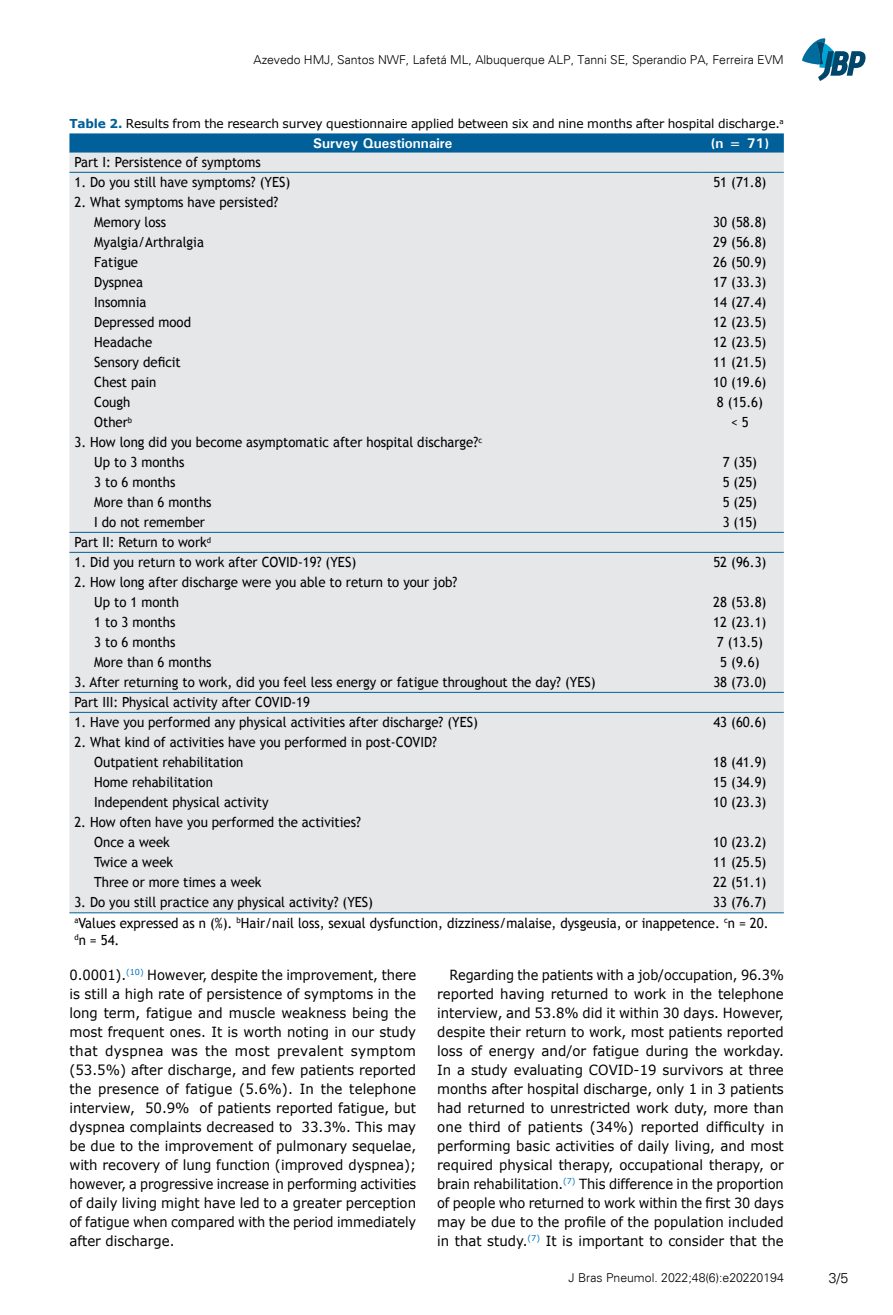
<style>
.page{position:relative;width:893px;height:1315px;background:#fff}
.page>*{position:absolute;margin:0;border:0;box-sizing:border-box;transform-origin:0 0}
.t1{font:14px/19.9px "Trebuchet MS";color:#000;scale:.94 1}
.t2{font:14px/18.9px "Verdana";color:#000;text-align:justify;scale:.92 1}
.t3{font:14px/18.9px "Verdana";color:#000;text-align:justify;scale:.94 1}
.t4{font:700 14px "Univers";color:#fff}
.t5{font:300 14px "Univers";color:#000}
.t6{font:300 12.25px "Univers";color:#000}
.t7{font:12.25px "Verdana";letter-spacing:-.01em;color:#000}
.s1{font-weight:700;color:#01609a}
</style>
<div class="page">
<svg style="left:802px;top:38px;width:64px;height:43px"></svg>
<svg style="left:69px;top:133px;width:715px;height:20px;background:#0b669e"></svg>
<div style="left:69px;top:153px;width:715px;height:759px;background:#e6e7e8"></div>
<hr style="left:69px;top:912px;width:627px;height:1px;background:#01609a">
<hr style="left:696px;top:912px;width:88px;height:1px;background:#01609a">
<hr style="left:69px;top:692px;width:627px;height:1px;background:#01609a">
<hr style="left:696px;top:692px;width:88px;height:1px;background:#01609a">
<hr style="left:69px;top:712px;width:627px;height:1px;background:#01609a">
<hr style="left:696px;top:712px;width:88px;height:1px;background:#01609a">
<hr style="left:69px;top:532px;width:627px;height:1px;background:#01609a">
<hr style="left:696px;top:532px;width:88px;height:1px;background:#01609a">
<hr style="left:69px;top:552px;width:627px;height:1px;background:#01609a">
<hr style="left:696px;top:552px;width:88px;height:1px;background:#01609a">
<hr style="left:69px;top:172px;width:627px;height:1px;background:#01609a">
<hr style="left:696px;top:172px;width:88px;height:1px;background:#01609a">
<p class="t6" style="left:253px;top:52px;width:532px">Azevedo HMJ, Santos NWF, Lafetá ML, Albuquerque ALP, Tanni SE, Sperandio PA, Ferreira EVM</p>
<p class="t7" style="left:69px;top:116px;width:716px"><span class="s1">Table 2.</span> Results from the research survey questionnaire applied between six and nine months after hospital discharge.<sup>a</sup></p>
<p class="t4" style="left:313px;top:134px;width:141px">Survey Questionnaire</p>
<p class="t4" style="left:711px;top:134px;width:60px">(n = 71)</p>
<p class="t1" style="left:74px;top:153px;width:200px">Part I: Persistence of symptoms</p>
<p class="t1" style="left:74px;top:173px;width:231px">1. Do you still have symptoms? (YES)</p>
<p class="t1" style="left:713px;top:173px;width:58px">51 (71.8)</p>
<p class="t1" style="left:94px;top:193px;width:197px;text-indent:-20px">2. What symptoms have persisted?<br>Memory loss</p>
<p class="t1" style="left:713px;top:213px;width:58px">30 (58.8)</p>
<p class="t1" style="left:94px;top:233px;width:118px">Myalgia/Arthralgia</p>
<p class="t1" style="left:713px;top:233px;width:58px">29 (56.8)</p>
<p class="t1" style="left:94px;top:253px;width:48px">Fatigue</p>
<p class="t1" style="left:713px;top:253px;width:58px">26 (50.9)</p>
<p class="t1" style="left:94px;top:273px;width:53px">Dyspnea</p>
<p class="t1" style="left:713px;top:273px;width:58px">17 (33.3)</p>
<p class="t1" style="left:94px;top:293px;width:57px">Insomnia</p>
<p class="t1" style="left:713px;top:293px;width:58px">14 (27.4)</p>
<p class="t1" style="left:94px;top:312px;width:104px">Depressed mood</p>
<p class="t1" style="left:713px;top:312px;width:58px">12 (23.5)</p>
<p class="t1" style="left:94px;top:332px;width:63px">Headache</p>
<p class="t1" style="left:713px;top:332px;width:58px">12 (23.5)</p>
<p class="t1" style="left:94px;top:352px;width:94px">Sensory deficit</p>
<p class="t1" style="left:713px;top:352px;width:58px">11 (21.5)</p>
<p class="t1" style="left:94px;top:372px;width:68px">Chest pain</p>
<p class="t1" style="left:713px;top:372px;width:58px">10 (19.6)</p>
<p class="t1" style="left:94px;top:392px;width:40px">Cough</p>
<p class="t1" style="left:717px;top:392px;width:51px">8 (15.6)</p>
<p class="t1" style="left:94px;top:412px;width:42px">Other<sup>b</sup></p>
<p class="t1" style="left:731px;top:413px;width:20px">&lt; 5</p>
<p class="t1" style="left:94px;top:432px;width:414px;text-indent:-20px">3. How long did you become asymptomatic after hospital discharge?<sup>c<br></sup>Up to 3 months</p>
<p class="t1" style="left:723px;top:452px;width:38px">7 (35)</p>
<p class="t1" style="left:94px;top:472px;width:88px">3 to 6 months</p>
<p class="t1" style="left:723px;top:472px;width:38px">5 (25)</p>
<p class="t1" style="left:94px;top:492px;width:126px">More than 6 months</p>
<p class="t1" style="left:723px;top:492px;width:38px">5 (25)</p>
<p class="t1" style="left:94px;top:512px;width:119px">I do not remember</p>
<p class="t1" style="left:723px;top:512px;width:38px">3 (15)</p>
<p class="t1" style="left:74px;top:532px;width:147px">Part II: Return to work<sup>d</sup></p>
<p class="t1" style="left:74px;top:552px;width:301px">1. Did you return to work after COVID-19? (YES)</p>
<p class="t1" style="left:713px;top:552px;width:58px">52 (96.3)</p>
<p class="t1" style="left:94px;top:572px;width:388px;text-indent:-20px">2. How long after discharge were you able to return to your job?<br>Up to 1 month</p>
<p class="t1" style="left:713px;top:592px;width:58px">28 (53.8)</p>
<p class="t1" style="left:94px;top:612px;width:88px">1 to 3 months</p>
<p class="t1" style="left:713px;top:612px;width:58px">12 (23.1)</p>
<p class="t1" style="left:94px;top:632px;width:88px">3 to 6 months</p>
<p class="t1" style="left:717px;top:632px;width:51px">7 (13.5)</p>
<p class="t1" style="left:94px;top:652px;width:126px">More than 6 months</p>
<p class="t1" style="left:720px;top:652px;width:43px">5 (9.6)</p>
<p class="t1" style="left:74px;top:672px;width:556px">3. After returning to work, did you feel less energy or fatigue throughout the day? (YES)</p>
<p class="t1" style="left:713px;top:672px;width:58px">38 (73.0)</p>
<p class="t1" style="left:74px;top:692px;width:252px">Part III: Physical activity after COVID-19</p>
<p class="t1" style="left:74px;top:712px;width:431px">1. Have you performed any physical activities after discharge? (YES)</p>
<p class="t1" style="left:713px;top:712px;width:58px">43 (60.6)</p>
<p class="t1" style="left:94px;top:732px;width:366px;text-indent:-20px">2. What kind of activities have you performed in post-COVID?<br>Outpatient rehabilitation</p>
<p class="t1" style="left:713px;top:752px;width:58px">18 (41.9)</p>
<p class="t1" style="left:94px;top:772px;width:128px">Home rehabilitation</p>
<p class="t1" style="left:713px;top:772px;width:58px">15 (34.9)</p>
<p class="t1" style="left:94px;top:792px;width:187px">Independent physical activity</p>
<p class="t1" style="left:713px;top:792px;width:58px">10 (23.3)</p>
<p class="t1" style="left:94px;top:812px;width:285px;text-indent:-20px">2. How often have you performed the activities?<br>Once a week</p>
<p class="t1" style="left:713px;top:832px;width:58px">10 (23.2)</p>
<p class="t1" style="left:94px;top:852px;width:86px">Twice a week</p>
<p class="t1" style="left:713px;top:852px;width:58px">11 (25.5)</p>
<p class="t1" style="left:94px;top:872px;width:180px">Three or more times a week</p>
<p class="t1" style="left:713px;top:872px;width:58px">22 (51.1)</p>
<p class="t1" style="left:74px;top:892px;width:319px">3. Do you still practice any physical activity? (YES)</p>
<p class="t1" style="left:74px;top:892px;width:740px;line-height:20.5px;text-align:right">33 (76.7)<br><sup>a</sup>Values expressed as n (%). <sup>b</sup>Hair/nail loss, sexual dysfunction, dizziness/malaise, dysgeusia, or inappetence. <sup>c</sup>n = 20.</p>
<p class="t1" style="left:74px;top:930px;width:49px"><sup>d</sup>n = 54.</p>
<p class="t3" style="left:69px;top:965px;width:370px">0.0001).<sup>(10)</sup> However, despite the improvement, there is still a high rate of persistence of symptoms in the long term, fatigue and muscle weakness being the most frequent ones. It is worth noting in our study that dyspnea was the most prevalent symptom (53.5%) after discharge, and few patients reported the presence of fatigue (5.6%). In the telephone interview, 50.9% of patients reported fatigue, but dyspnea complaints decreased to 33.3%. This may be due to the improvement of pulmonary sequelae, with recovery of lung function (improved dyspnea); however, a progressive increase in performing activities of daily living might have led to a greater perception of fatigue when compared with the period immediately after discharge.</p>
<p class="t2" style="left:437px;top:965px;width:378px;text-indent:12px">Regarding the patients with a job/occupation, 96.3% reported having returned to work in the telephone interview, and 53.8% did it within 30 days. However, despite their return to work, most patients reported loss of energy and/or fatigue during the workday.<br>In a study evaluating COVID-19 survivors at three months after hospital discharge, only 1 in 3 patients had returned to unrestricted work duty, more than one third of patients (34%) reported difficulty in performing basic activities of daily living, and most required physical therapy, occupational therapy, or brain rehabilitation.<sup>(7)</sup> This difference in the proportion of people who returned to work within the first 30 days may be due to the profile of the population included in that study.<sup>(7)</sup> It is important to consider that the</p>
<p class="t6" style="left:569px;top:1270px;width:217px">J Bras Pneumol. 2022;48(6):e20220194</p>
<p class="t5" style="left:829px;top:1269px;width:21px">3/5</p>
</div>
